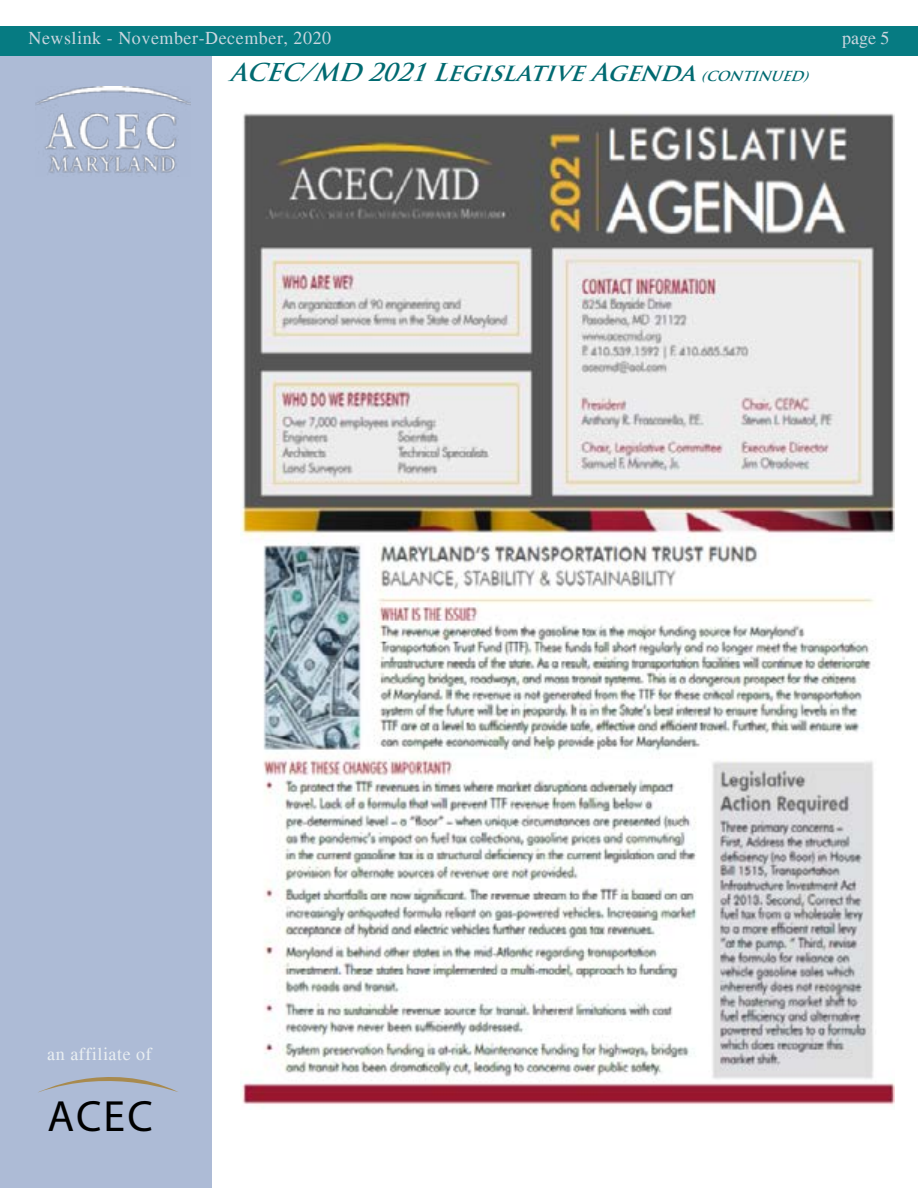
<style>
.page{position:relative;width:918px;height:1188px;background:#fff}
.page>*{position:absolute;margin:0;border:0;box-sizing:border-box;transform-origin:0 0}
.t1{font:43.8px "Myriad Pro";color:#000}
.t2{font:italic 700 24px "Trajan Pro";color:#006a71}
.t3{font:18px "Times";letter-spacing:.03em;color:#cbd6df}
.t4{font:18px "Times";letter-spacing:.03em;color:#eaeff2}
.s1{font-size:13.5px}
</style>
<div class="page">
<div style="left:0;top:55px;width:212px;height:1133px;background:#adbbd6"></div>
<div style="left:0;top:26px;width:918px;height:29px;background:#067b82"></div>
<svg style="left:38px;top:1077px;width:140px;height:16px"></svg>
<img style="left:36px;top:86px;width:155px;height:87px">
<img style="left:241px;top:113px;width:653px;height:992px">
<p class="t3" style="left:28px;top:27px;width:304px">Newslink - November-December, 2020</p>
<p class="t3" style="left:842px;top:27px;width:49px">page 5</p>
<p class="t2" style="left:230px;top:57px;width:586px">ACEC/MD 2021LegislativeAgenda<span class="s1">(CONTINUED)</span></p>
<p class="t4" style="left:47px;top:1043px;width:106px">an affiliate of</p>
<h1 class="t1" style="left:48px;top:1089px;width:107px">ACEC</h1>
</div>
